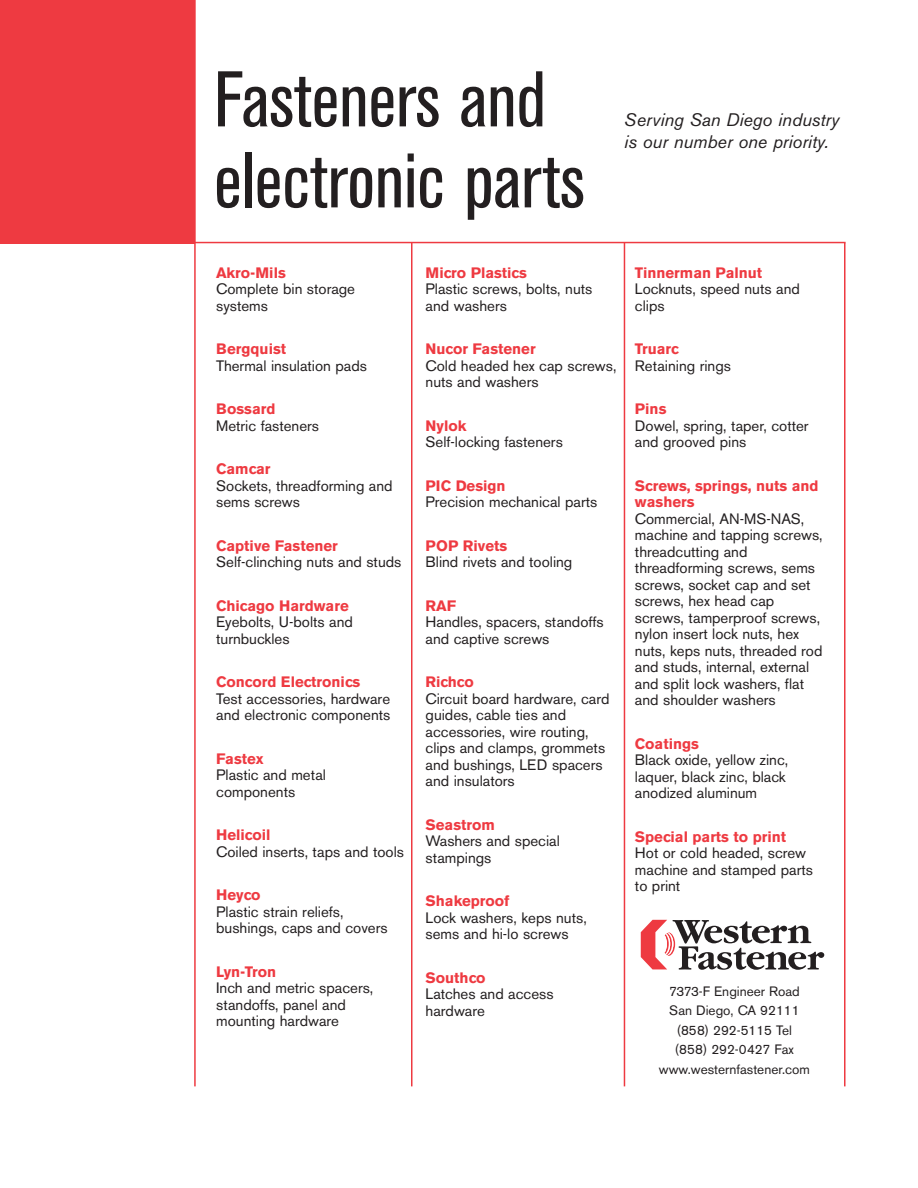
<style>
.page{position:relative;width:918px;height:1188px;background:#fff}
.page>*{position:absolute;margin:0;border:0;box-sizing:border-box;transform-origin:0 0}
.t1{font:condensed 78px/81px "Akzidenz Grotesk BE";color:#231f20}
.t2{font:italic 18px/21.6px "Akzidenz Grotesk BE";color:#231f20}
.t3{font:15px/16.5px "Akzidenz Grotesk BE";color:#231f20}
.t4{font:700 15px/16.5px "Akzidenz Grotesk BE";color:#ee3a41}
.t5{font:13.5px/19.5px "Akzidenz Grotesk BE";color:#231f20;text-align:center}
</style>
<div class="page">
<svg style="left:641px;top:920px;width:183px;height:50px"></svg>
<hr style="left:194px;top:0;width:2px;height:1086px;background:#ee3a41">
<hr style="left:411px;top:243px;width:1px;height:843px;background:#ee3a41">
<hr style="left:624px;top:243px;width:1px;height:843px;background:#ee3a41">
<hr style="left:844px;top:243px;width:2px;height:843px;background:#ee3a41">
<div style="left:0;top:0;width:195px;height:243px;background:#ee3a41"></div>
<hr style="left:195px;top:242px;width:651px;height:1px;background:#ee3a41">
<h1 class="t1" style="left:214px;top:65px;width:372px">Fasteners and electronic parts</h1>
<p class="t2" style="left:624px;top:111px;width:216px">Serving San Diego industry is our number one priority.</p>
<p class="t4" style="left:216px;top:266px;width:71px">Akro-Mils</p>
<p class="t3" style="left:216px;top:282px;width:140px">Complete bin storage systems</p>
<p class="t4" style="left:216px;top:342px;width:71px">Bergquist</p>
<p class="t3" style="left:216px;top:359px;width:152px">Thermal insulation pads</p>
<p class="t4" style="left:216px;top:402px;width:61px">Bossard</p>
<p class="t3" style="left:216px;top:419px;width:104px">Metric fasteners</p>
<p class="t4" style="left:216px;top:462px;width:56px">Camcar</p>
<p class="t3" style="left:216px;top:479px;width:178px">Sockets, threadforming and sems screws</p>
<p class="t4" style="left:216px;top:539px;width:123px">Captive Fastener</p>
<p class="t3" style="left:216px;top:555px;width:187px">Self-clinching nuts and studs</p>
<p class="t4" style="left:216px;top:599px;width:134px">Chicago Hardware</p>
<p class="t3" style="left:216px;top:615px;width:138px">Eyebolts, U-bolts and turnbuckles</p>
<p class="t4" style="left:216px;top:675px;width:146px">Concord Electronics</p>
<p class="t3" style="left:216px;top:692px;width:176px">Test accessories, hardware and electronic components</p>
<p class="t4" style="left:216px;top:752px;width:49px">Fastex</p>
<p class="t3" style="left:216px;top:768px;width:111px">Plastic and metal components</p>
<p class="t4" style="left:216px;top:828px;width:56px">Helicoil</p>
<p class="t3" style="left:216px;top:845px;width:189px">Coiled inserts, taps and tools</p>
<p class="t4" style="left:216px;top:888px;width:46px">Heyco</p>
<p class="t3" style="left:216px;top:905px;width:173px">Plastic strain reliefs, bushings, caps and covers</p>
<p class="t4" style="left:216px;top:965px;width:62px">Lyn-Tron</p>
<p class="t3" style="left:216px;top:981px;width:159px">Inch and metric spacers, standoffs, panel and mounting hardware</p>
<p class="t4" style="left:426px;top:266px;width:103px">Micro Plastics</p>
<p class="t3" style="left:426px;top:282px;width:168px">Plastic screws, bolts, nuts and washers</p>
<p class="t4" style="left:426px;top:342px;width:112px">Nucor Fastener</p>
<p class="t3" style="left:426px;top:359px;width:192px">Cold headed hex cap screws, nuts and washers</p>
<p class="t4" style="left:426px;top:419px;width:42px">Nylok</p>
<p class="t3" style="left:426px;top:435px;width:139px">Self-locking fasteners</p>
<p class="t4" style="left:426px;top:479px;width:82px">PIC Design</p>
<p class="t3" style="left:426px;top:495px;width:173px">Precision mechanical parts</p>
<p class="t4" style="left:426px;top:539px;width:83px">POP Rivets</p>
<p class="t3" style="left:426px;top:555px;width:148px">Blind rivets and tooling</p>
<p class="t4" style="left:426px;top:599px;width:32px">RAF</p>
<p class="t3" style="left:426px;top:615px;width:180px">Handles, spacers, standoffs and captive screws</p>
<p class="t4" style="left:426px;top:675px;width:50px">Richco</p>
<p class="t3" style="left:426px;top:692px;width:186px">Circuit board hardware, card guides, cable ties and accessories, wire routing, clips and clamps, grommets and bushings, LED spacers and insulators</p>
<p class="t4" style="left:426px;top:818px;width:71px">Seastrom</p>
<p class="t3" style="left:426px;top:834px;width:136px">Washers and special stampings</p>
<p class="t4" style="left:426px;top:894px;width:86px">Shakeproof</p>
<p class="t3" style="left:426px;top:911px;width:163px">Lock washers, keps nuts, sems and hi-lo screws</p>
<p class="t4" style="left:426px;top:971px;width:61px">Southco</p>
<p class="t3" style="left:426px;top:987px;width:130px">Latches and access hardware</p>
<p class="t4" style="left:635px;top:266px;width:129px">Tinnerman Palnut</p>
<p class="t3" style="left:635px;top:282px;width:166px">Locknuts, speed nuts and clips</p>
<p class="t4" style="left:635px;top:342px;width:45px">Truarc</p>
<p class="t3" style="left:635px;top:359px;width:98px">Retaining rings</p>
<p class="t4" style="left:635px;top:402px;width:33px">Pins</p>
<p class="t3" style="left:635px;top:419px;width:175px">Dowel, spring, taper, cotter and grooved pins</p>
<p class="t4" style="left:635px;top:479px;width:185px">Screws, springs, nuts and washers</p>
<p class="t3" style="left:635px;top:512px;width:189px">Commercial, AN-MS-NAS, machine and tapping screws, threadcutting and threadforming screws, sems screws, socket cap and set screws, hex head cap screws, tamperproof screws, nylon insert lock nuts, hex nuts, keps nuts, threaded rod and studs, internal, external and split lock washers, flat and shoulder washers</p>
<p class="t4" style="left:635px;top:737px;width:66px">Coatings</p>
<p class="t3" style="left:635px;top:753px;width:155px">Black oxide, yellow zinc, laquer, black zinc, black anodized aluminum</p>
<p class="t4" style="left:635px;top:830px;width:153px">Special parts to print</p>
<p class="t3" style="left:635px;top:846px;width:180px">Hot or cold headed, screw machine and stamped parts to print</p>
<p class="t5" style="left:659px;top:983px;width:153px">7373-F Engineer Road<br>San Diego, CA 92111 (858) 292-5115 Tel<br>(858) 292-0427 Fax www.westernfastener.com</p>
</div>
